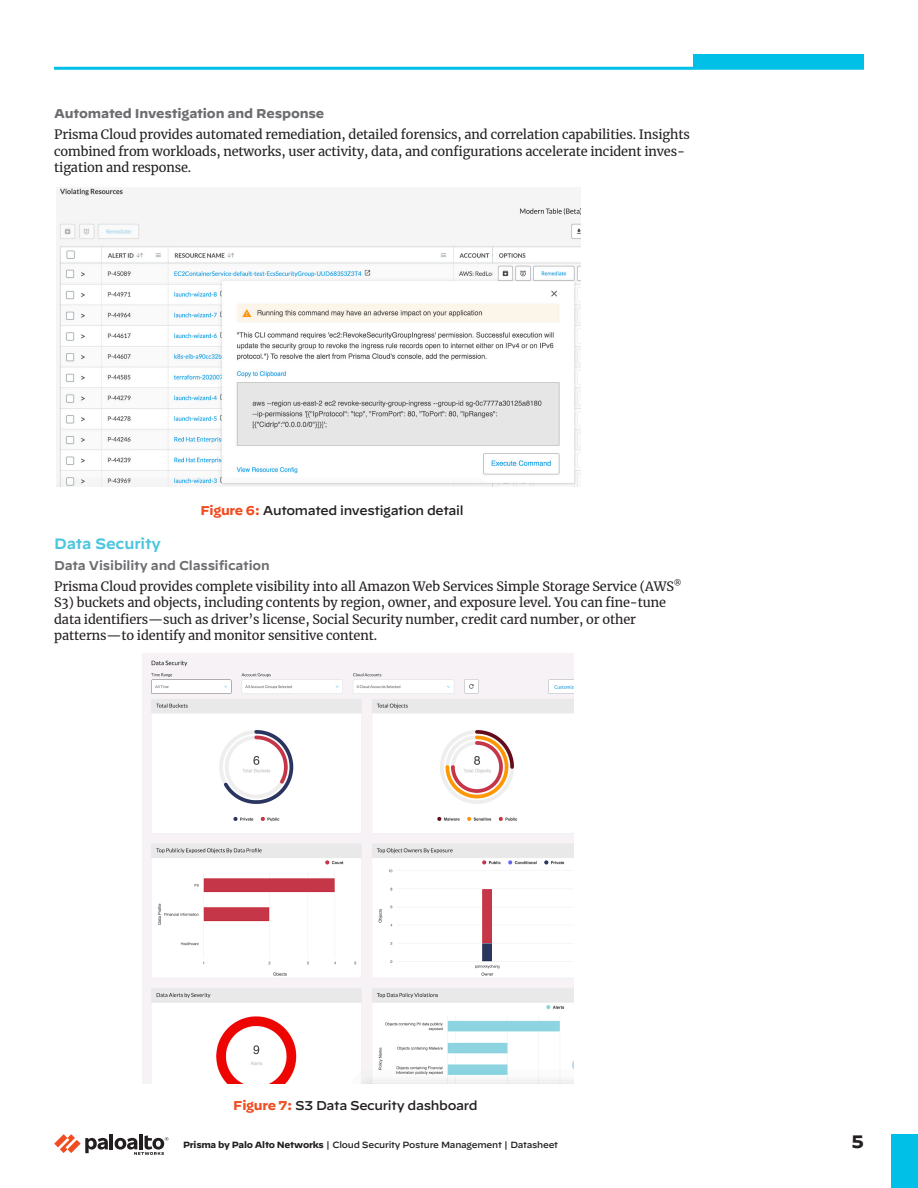
<style>
.page{position:relative;width:918px;height:1188px;background:#fff}
.page>*{position:absolute;margin:0;border:0;box-sizing:border-box;transform-origin:0 0}
.t1{font:700 18px "Decimal";color:#231f20}
.t2{font:600 15px "Decimal";letter-spacing:-.01em;color:#4cc6e0}
.body-text{font:12.75px/16.5px "Merriweather";letter-spacing:-.01em;color:#231f20}
.figure-title{font:500 12.75px "Decimal";letter-spacing:-.025em;color:#231f20}
.t3{font:700 12.75px "Decimal";letter-spacing:-.01em;color:#6c6d70}
.t4{font:600 12.75px "Decimal";letter-spacing:-.01em;color:#6c6d70}
.folio-text{font:500 9px "Decimal";letter-spacing:-.025em;color:#231f20}
.s1{font-weight:700;color:#f04d22}
.s2{font-weight:700}
</style>
<div class="page">
<hr style="left:110px;top:1134px;width:3px;height:15px;background:#231f20">
<svg style="left:54px;top:1134px;width:54px;height:19px"></svg>
<hr style="left:139px;top:1134px;width:4px;height:15px;background:#231f20">
<svg style="left:115px;top:1135px;width:53px;height:20px"></svg>
<div style="left:891px;top:1134px;width:27px;height:54px;background:#00c0e8"></div>
<div style="left:693px;top:54px;width:171px;height:14px;background:#00c0e8"></div>
<hr style="left:54px;top:67px;width:810px;height:3px;background:#00c0e8">
<img style="left:56px;top:188px;width:525px;height:298px">
<img style="left:143px;top:653px;width:431px;height:431px">
<p class="t3" style="left:54px;top:106px;width:272px">Automated Investigation and Response</p>
<p class="body-text" style="left:54px;top:126px;width:637px">Prisma Cloud provides automated remediation, detailed forensics, and correlation capabilities. Insights combined from workloads, networks, user activity, data, and configurations accelerate incident inves&shy;tigation and response.</p>
<p class="figure-title" style="left:201px;top:498px;width:264px"><span class="s1">Figure 6:</span> Automated investigation detail</p>
<p class="t2" style="left:54px;top:529px;width:108px">Data Security</p>
<p class="t4" style="left:54px;top:553px;width:217px">Data Visibility and Classification</p>
<p class="body-text" style="left:54px;top:577px;width:629px">Prisma Cloud provides complete visibility into all Amazon Web Services Simple Storage Service (AWS<sup>® </sup>S3) buckets and objects, including contents by region, owner, and exposure level. You can fine-tune data identifiers—such as driver’s license, Social Security number, credit card number, or other patterns—to identify and monitor sensitive content.</p>
<p class="figure-title" style="left:233px;top:1094px;width:246px"><span class="s1">Figure 7:</span> S3 Data Security dashboard</p>
<p class="folio-text" style="left:183px;top:1137px;width:377px"><span class="s2">Prisma by Palo Alto Networks</span> | Cloud Security Posture Management | Datasheet</p>
<p class="t1" style="left:852px;top:1132px;width:14px">5</p>
</div>
